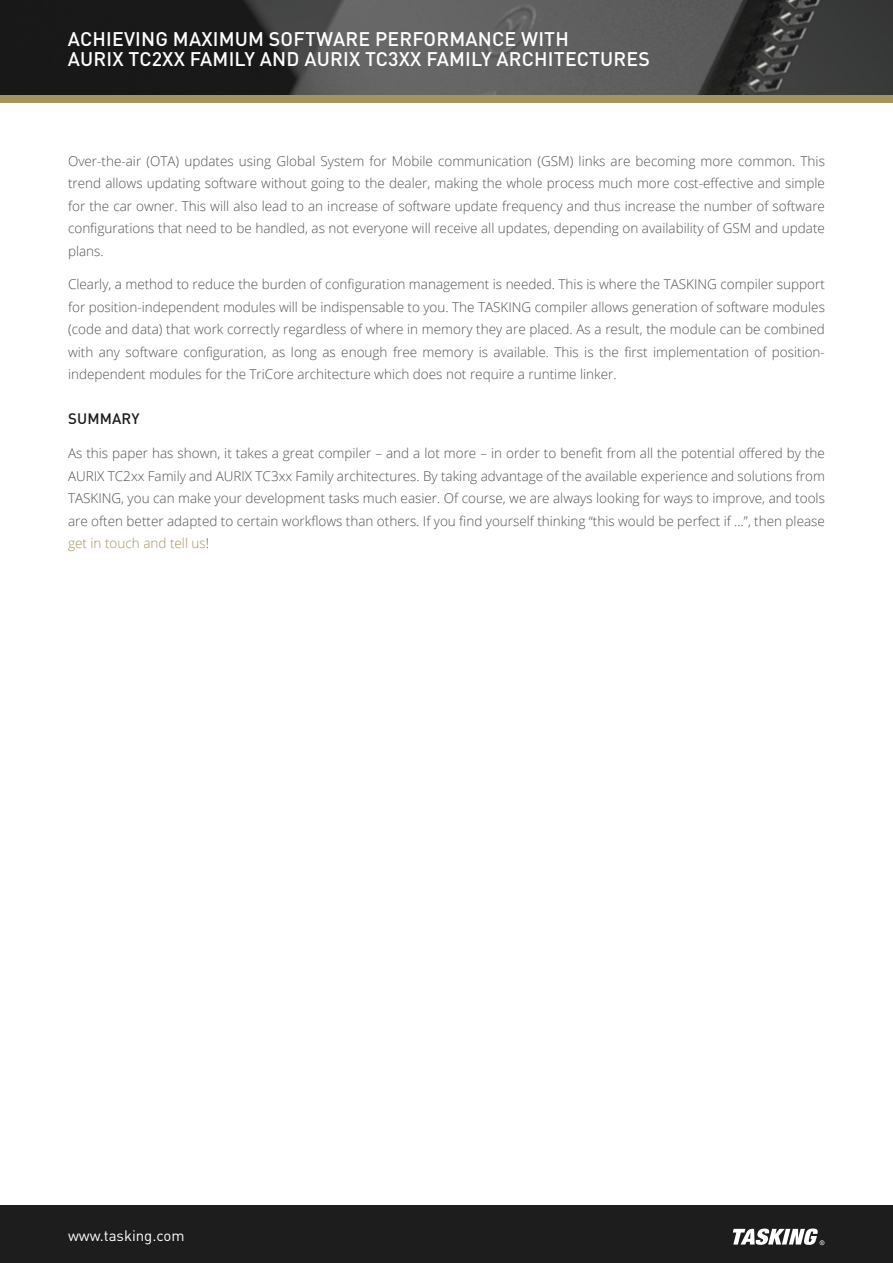
<style>
.page{position:relative;width:893px;height:1263px;background:#fff}
.page>*{position:absolute;margin:0;border:0;box-sizing:border-box;transform-origin:0 0}
.t1{font:500 19.5px/19.5px "DIN Pro";letter-spacing:.01em;color:#fff}
.t2{font:15px "DIN Pro";color:#fff}
.Caps_Title{font:500 15px "DIN Pro";letter-spacing:.01em;color:#1d1d1d}
.Basic_Content{font:300 13.5px/22.5px "Open Sans";color:#515252;text-align:justify}
.s1{color:#a39161}
</style>
<div class="page">
<img style="left:0;top:0;width:893px;height:96px">
<div style="left:0;top:96px;width:893px;height:7px;background:#a6925e"></div>
<div style="left:0;top:1205px;width:893px;height:58px;background:#1d1d1d"></div>
<svg style="left:733px;top:1228px;width:91px;height:17px"></svg>
<h1 class="t1" style="left:68px;top:29px;width:584px">ACHIEVING MAXIMUM SOFTWARE PERFORMANCE WITH<br>AURIX TC2XX FAMILY AND AURIX TC3XX FAMILY ARCHITECTURES</h1>
<p class="Basic_Content" style="left:68px;top:149px;width:758px">Over-the-air (OTA) updates using Global System for Mobile communication (GSM) links are becoming more common. This trend allows updating software without going to the dealer, making the whole process much more cost-effective and simple for the car owner. This will also lead to an increase of software update frequency and thus increase the number of software configurations that need to be handled, as not everyone will receive all updates, depending on availability of GSM and update plans.</p>
<p class="Basic_Content" style="left:68px;top:273px;width:758px">Clearly, a method to reduce the burden of configuration management is needed. This is where the TASKING compiler support for position-independent modules will be indispensable to you. The TASKING compiler allows generation of software modules (code and data) that work correctly regardless of where in memory they are placed. As a result, the module can be combined with any software configuration, as long as enough free memory is available. This is the first implementation of position&shy;independent modules for the TriCore architecture which does not require a runtime linker.</p>
<p class="Caps_Title" style="left:68px;top:409px;width:73px">SUMMARY</p>
<p class="Basic_Content" style="left:68px;top:442px;width:758px">As this paper has shown, it takes a great compiler – and a lot more – in order to benefit from all the potential offered by the AURIX TC2xx Family and AURIX TC3xx Family architectures. By taking advantage of the available experience and solutions from TASKING, you can make your development tasks much easier. Of course, we are always looking for ways to improve, and tools are often better adapted to certain workflows than others. If you find yourself thinking “this would be perfect if …”, then please <span class="s1">get in touch and tell us</span>!</p>
<p class="t2" style="left:68px;top:1226px;width:118px">www.tasking.com</p>
</div>
